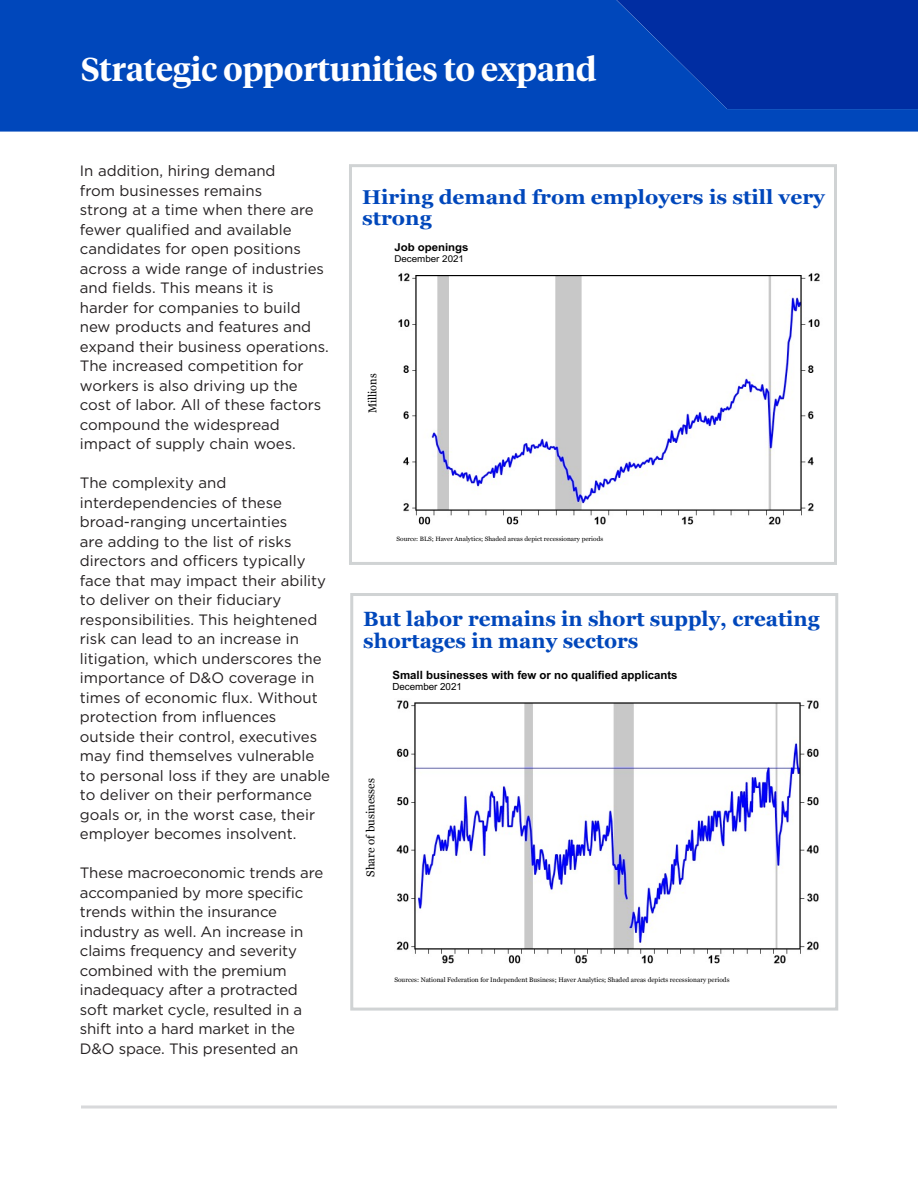
<style>
.page{position:relative;width:918px;height:1188px;background:#fff}
.page>*{position:absolute;margin:0;border:0;box-sizing:border-box;transform-origin:0 0}
.t1{font:600 33px "Tiempos Headline";color:#fff}
.t2{font:700 22.95px "Georgia";color:#0047bb}
.t3{font:700 21.9px "Georgia";color:#0047bb;scale:1.05 1}
.t4{font:700 20.7px/22px "Georgia";color:#0047bb}
.t5{font:700 19.95px/21.5px "Georgia";color:#0047bb;scale:1.05 1}
.t6{font:15px/19.5px "Gotham";color:#231f20}
.t7{font:700 11.4px "Arial";color:#000}
.t8{font:11.4px "Georgia";color:#000}
.t9{font:11.4px "Georgia";color:#000;scale:.95 1}
.t10{font:700 10.95px "Arial";letter-spacing:-.005em;color:#000;scale:1.05 1}
.t11{font:700 10.05px "Arial";letter-spacing:-.005em;color:#000;scale:1.05 1}
.t12{font:9.75px "Arial";letter-spacing:-.005em;color:#000}
.t13{font:9.3px "Arial";letter-spacing:-.005em;color:#000;scale:1.05 1}
.t14{font:6.6px "Georgia";color:#000}
.t15{font:6.3px "Georgia";color:#000;scale:1.05 1}
</style>
<div class="page">
<hr style="left:81px;top:1106px;width:756px;height:2px;background:#d8d9db">
<svg style="left:0;top:0;width:918px;height:132px;background:#0041b5"></svg>
<img style="left:398px;top:273px;width:422px;height:251px">
<div style="left:349px;top:164px;width:488px;height:401px;border:3px solid #d0d3d4"></div>
<div style="left:350px;top:593px;width:488px;height:418px;border:3px solid #d0d3d4"></div>
<img style="left:396px;top:700px;width:423px;height:263px">
<p class="t1" style="left:81px;top:47px;width:517px">Strategic opportunities to expand</p>
<p class="t6" style="left:80px;top:161px;width:251px">In addition, hiring demand<br>from businesses remains<br>strong at a time when there are fewer qualified and available candidates for open positions across a wide range of industries and fields. This means it is<br>harder for companies to build new products and features and expand their business operations.<br>The increased competition for workers is also driving up the cost of labor. All of these factors compound the widespread impact of supply chain woes.</p>
<p class="t6" style="left:80px;top:473px;width:252px">The complexity and interdependencies of these broad-ranging uncertainties<br>are adding to the list of risks directors and officers typically face that may impact their ability to deliver on their fiduciary responsibilities. This heightened risk can lead to an increase in litigation, which underscores the importance of D&amp;O coverage in times of economic flux. Without protection from influences outside their control, executives may find themselves vulnerable to personal loss if they are unable to deliver on their performance goals or, in the worst case, their employer becomes insolvent.</p>
<p class="t6" style="left:80px;top:863px;width:245px">These macroeconomic trends are accompanied by more specific trends within the insurance industry as well. An increase in claims frequency and severity combined with the premium inadequacy after a protracted soft market cycle, resulted in a shift into a hard market in the<br>D&amp;O space. This presented an</p>
<p class="t5" style="left:362px;top:185px;width:442px">Hiring demand from employers is still very strong</p>
<p class="t11" style="left:415px;top:252px;width:66px">Job openings</p>
<p class="t3" style="left:337px;top:187px;width:74px">strong</p>
<p class="t10" style="left:394px;top:240px;width:72px">Job openings</p>
<p class="t13" style="left:394px;top:253px;width:68px">December 2021</p>
<p class="t9" style="left:364px;top:413px;width:43px;rotate:-90deg">Millions</p>
<p class="t15" style="left:397px;top:534px;width:199px">Source: BLS; Haver Analytics; Shaded areas depict recessionary periods</p>
<p class="t4" style="left:363px;top:607px;width:458px">But labor remains in short supply, creating shortages in many sectors</p>
<p class="t2" style="left:335px;top:611px;width:307px">shortages in many sectors</p>
<p class="t7" style="left:392px;top:667px;width:287px">Small businesses with few or no qualified applicants</p>
<p class="t12" style="left:392px;top:680px;width:71px">December 2021</p>
<p class="t8" style="left:362px;top:877px;width:100px;rotate:-90deg">Share of businesses</p>
<p class="t14" style="left:394px;top:975px;width:337px">Sources: National Federation for Independent Business; Haver Analytics; Shaded areas depicts recessionary periods</p>
</div>
